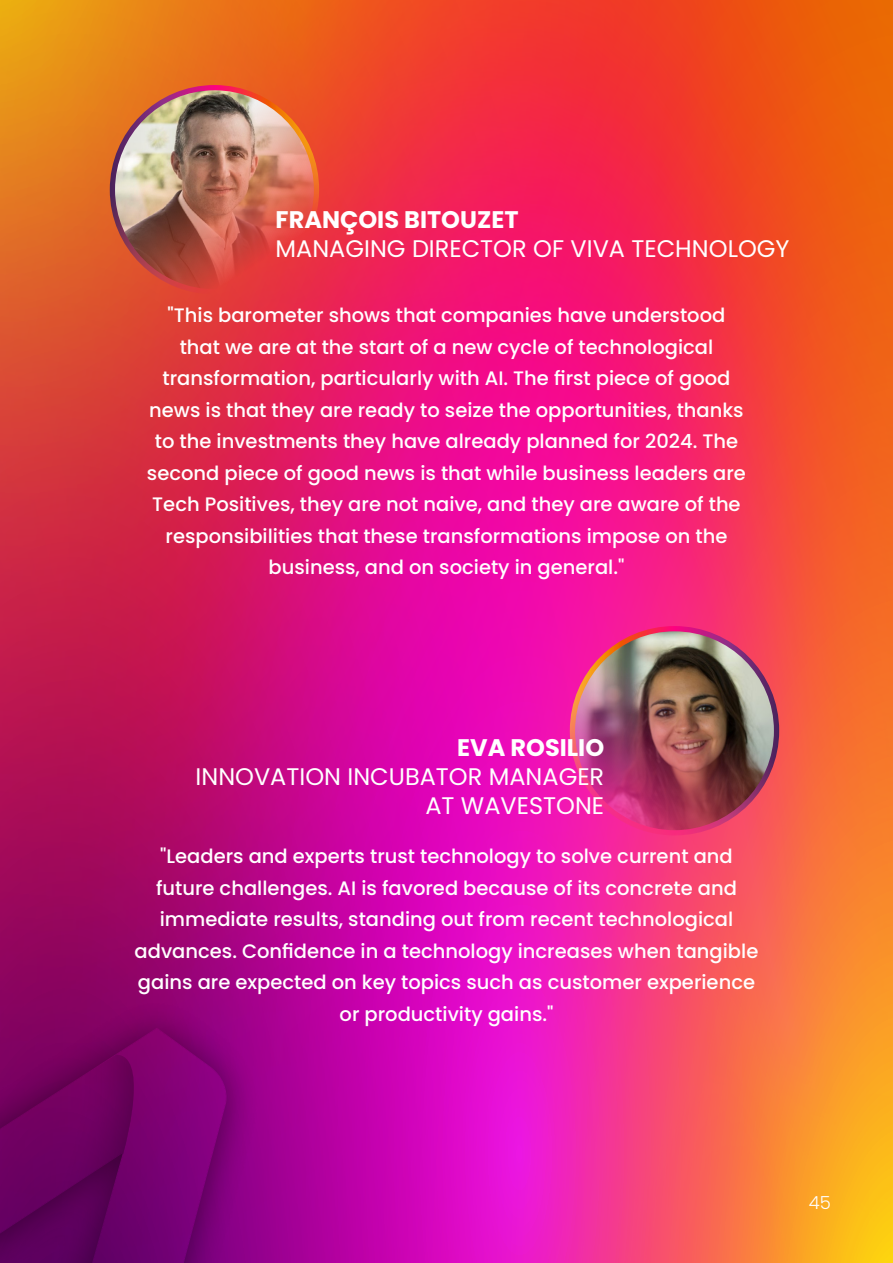
<style>
.page{position:relative;width:893px;height:1263px;background:#fff}
.page>*{position:absolute;margin:0;border:0;box-sizing:border-box;transform-origin:0 0}
.t1{font:24px/28.8px "Poppins";color:#fff;text-align:right}
.t2{font:700 24px "Poppins";color:#fff}
.t3{font:500 19.5px/31.5px "Poppins";color:#fff;text-align:center}
.t4{font:300 18px "Poppins";color:#fff}
</style>
<div class="page">
<img style="left:0;top:0;width:893px;height:1263px">
<img style="left:112px;top:88px;width:205px;height:204px;border-radius:102px">
<div style="left:110px;top:85px;width:209px;height:209px;border:5px solid #fff;border-radius:50%"></div>
<img style="left:572px;top:629px;width:204px;height:204px;border-radius:102px">
<div style="left:570px;top:626px;width:209px;height:209px;border:5px solid #fff;border-radius:50%"></div>
<img style="left:0;top:929px;width:291px;height:334px">
<svg style="left:63px;top:1027px;width:165px;height:236px;background:#74006b"></svg>
<p class="t2" style="left:276px;top:206px;width:244px">FRANÇOIS BITOUZET</p>
<p class="t1" style="left:276px;top:235px;width:515px">MANAGING DIRECTOR OF VIVA TECHNOLOGY</p>
<p class="t3" style="left:147px;top:300px;width:600px">"This barometer shows that companies have understood that we are at the start of a new cycle of technological transformation, particularly with AI. The first piece of good news is that they are ready to seize the opportunities, thanks to the investments they have already planned for 2024. The second piece of good news is that while business leaders are Tech Positives, they are not naive, and they are aware of the responsibilities that these transformations impose on the business, and on society in general."</p>
<p class="t2" style="left:457px;top:734px;width:149px">EVA ROSILIO</p>
<p class="t1" style="left:196px;top:762px;width:410px">INNOVATION INCUBATOR MANAGER<br>AT WAVESTONE</p>
<p class="t3" style="left:135px;top:841px;width:625px">"Leaders and experts trust technology to solve current and future challenges. AI is favored because of its concrete and immediate results, standing out from recent technological advances. Confidence in a technology increases when tangible gains are expected on key topics such as customer experience or productivity gains."</p>
<p class="t4" style="left:809px;top:1192px;width:24px">45</p>
</div>
